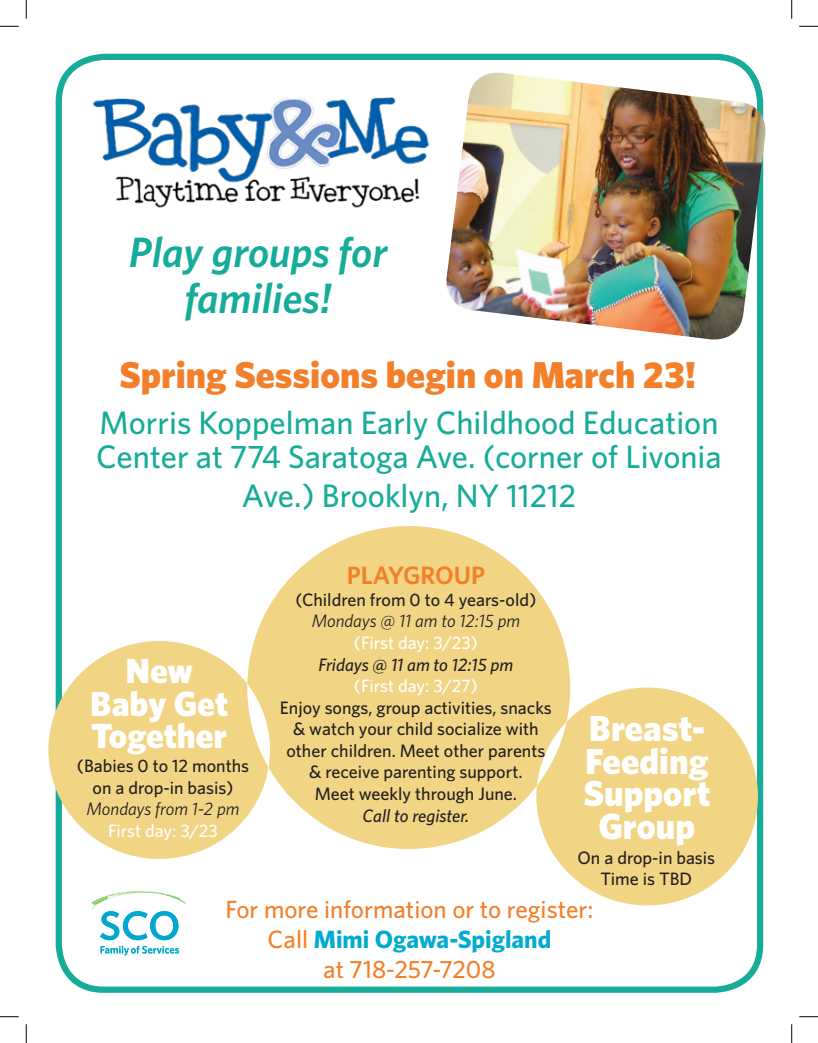
<style>
.page{position:relative;width:818px;height:1043px;background:#fff}
.page>*{position:absolute;margin:0;border:0;box-sizing:border-box;transform-origin:0 0}
.t1{font:italic 600 42.5px/46.2px "Whitney";color:#16ac99;text-align:center}
.t2{font:900 37.5px "Whitney";color:#f47f2a}
.t3{font:900 36.25px/32.5px "Whitney";color:#fff}
.t4{font:900 35px/32.5px "Whitney";color:#fff}
.t5{font:500 32.5px/33.8px "Whitney";color:#16ac99}
.t6{font:600 25.12px "Whitney";color:#f47f2a}
.t7{font:500 25px "Whitney";color:#f47f2a}
.t8{font:700 25px "Whitney";color:#00abd0}
.t9{font:500 18px/21.6px "Whitney";color:#231f20;text-align:center}
.t10{font:italic 18px/21.6px "Whitney";color:#231f20;text-align:center}
.t11{font:italic 500 18px/21.6px "Whitney";color:#231f20;text-align:center}
.t12{font:500 18px "Whitney";color:#fff}
.s1{font-weight:500;font-style:normal;color:#fff}
.s2{font-style:normal;color:#fff}
.s3{font-weight:500;color:#f47f2a}
</style>
<div class="page">
<div style="left:56px;top:54px;width:707px;height:938px;border:6px solid #16ac99;border-radius:45px"></div>
<img style="left:446px;top:73px;width:320px;height:270px">
<svg style="left:48px;top:526px;width:710px;height:379px;fill:#f1d484"></svg>
<div style="left:89px;top:884px;width:99px;height:81px;background:#fff"></div>
<svg style="left:91px;top:891px;width:94px;height:64px"></svg>
<img style="left:93px;top:97px;width:337px;height:111px">
<svg style="left:0;top:25px;width:19px;height:2px"></svg>
<svg style="left:799px;top:25px;width:19px;height:2px"></svg>
<svg style="left:0;top:1016px;width:19px;height:1px"></svg>
<svg style="left:799px;top:1016px;width:19px;height:1px"></svg>
<svg style="left:25px;top:0;width:2px;height:19px"></svg>
<svg style="left:25px;top:1024px;width:2px;height:18px"></svg>
<svg style="left:791px;top:0;width:1px;height:19px"></svg>
<svg style="left:791px;top:1024px;width:1px;height:18px"></svg>
<p class="t1" style="left:129px;top:228px;width:260px">Play groups for families!</p>
<p class="t2" style="left:119px;top:350px;width:578px">Spring Sessions begin on March 23!</p>
<p class="t5" style="left:96px;top:405px;width:627px">Morris Koppelman Early Childhood Education<br>Center at 774 Saratoga Ave. (corner of Livonia</p>
<p class="t5" style="left:242px;top:478px;width:336px">Ave.) Brooklyn, NY 11212</p>
<p class="t4" style="left:125px;top:653px;width:69px">New</p>
<p class="t4" style="left:90px;top:686px;width:139px">Baby Get<br>Together</p>
<p class="t9" style="left:77px;top:755px;width:174px">(Babies 0 to 12 months</p>
<p class="t9" style="left:93px;top:776px;width:142px">on a drop-in basis)</p>
<p class="t10" style="left:86px;top:798px;width:154px">Mondays from 1-2 pm</p>
<p class="t12" style="left:108px;top:818px;width:111px">First day: 3/23</p>
<p class="t6" style="left:347px;top:558px;width:140px">PLAYGROUP</p>
<p class="t9" style="left:295px;top:588px;width:242px">(Children from 0 to 4 years-old)</p>
<p class="t10" style="left:312px;top:610px;width:210px">Mondays @ 11 am to 12:15 pm <span class="s1">(First day: 3/23)</span></p>
<p class="t11" style="left:318px;top:653px;width:196px">Fridays @ 11 am to 12:15 pm <span class="s2">(First day: 3/27)</span></p>
<p class="t9" style="left:280px;top:696px;width:273px">Enjoy songs, group activities, snacks &amp; watch your child socialize with other children. Meet other parents &amp; receive parenting support.</p>
<p class="t9" style="left:315px;top:782px;width:204px">Meet weekly through June.</p>
<p class="t11" style="left:362px;top:804px;width:108px">Call to register.</p>
<p class="t3" style="left:585px;top:711px;width:125px">Breast-<br>Feeding</p>
<p class="t3" style="left:583px;top:776px;width:128px">Support</p>
<p class="t3" style="left:598px;top:809px;width:98px">Group</p>
<p class="t9" style="left:577px;top:846px;width:139px">On a drop-in basis</p>
<p class="t9" style="left:600px;top:868px;width:93px">Time is TBD</p>
<p class="t7" style="left:225px;top:892px;width:369px">For more information or to register:</p>
<p class="t8" style="left:267px;top:922px;width:285px"><span class="s3">Call</span> Mimi Ogawa-Spigland</p>
<p class="t7" style="left:323px;top:952px;width:174px">at 718-257-7208</p>
</div>
